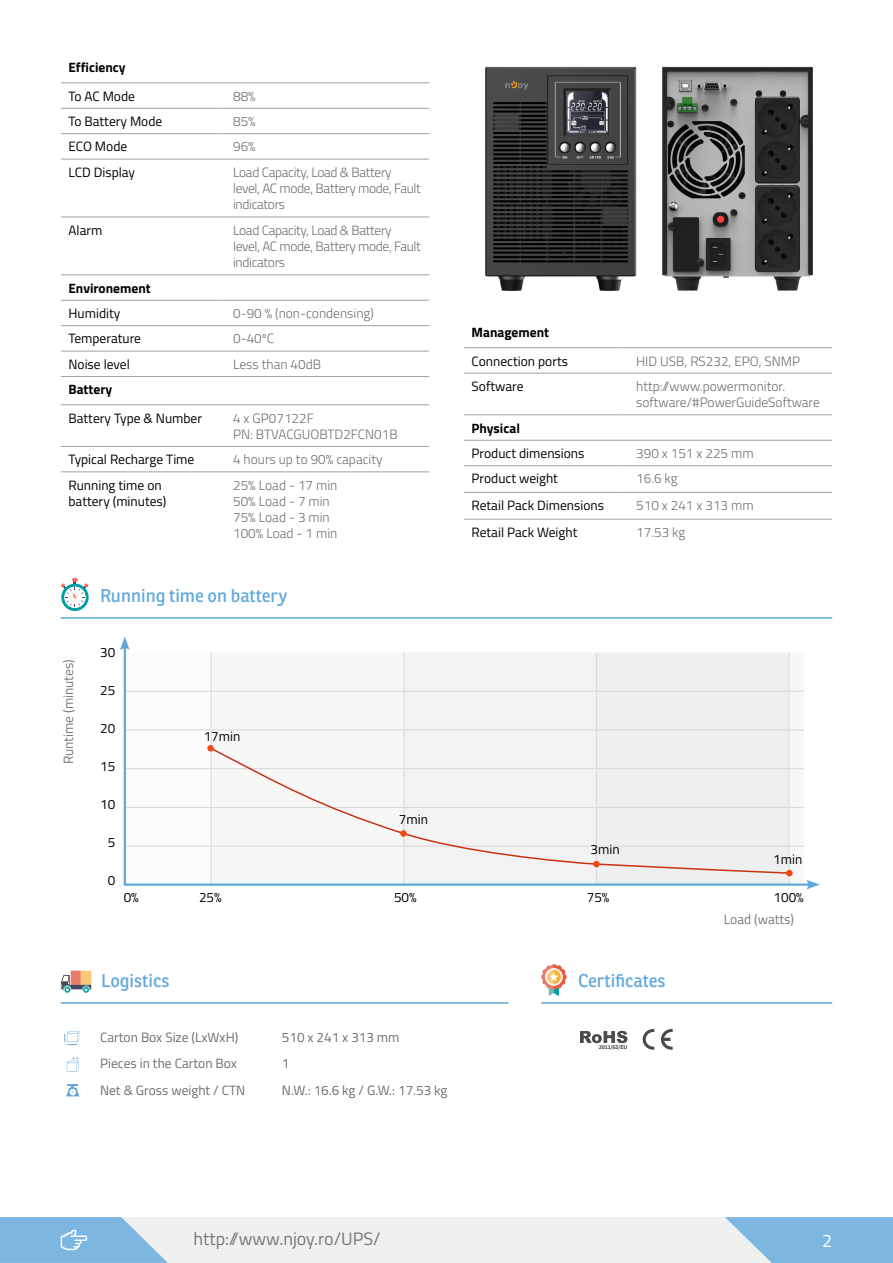
<style>
.page{position:relative;width:893px;height:1263px;background:#fff}
.page>*{position:absolute;margin:0;border:0;box-sizing:border-box;transform-origin:0 0}
.t1{font:18px "Ronnia";color:#61a8dc}
.t2{font:18px "Titillium";color:#777878}
.t3{font:18px "Titillium";color:#fff}
.t4{font:13.5px/16.2px "Titillium";color:#000}
.t5{font:300 13.5px/16.2px "Titillium";color:#6d6e71}
.t6{font:300 13.5px/16.2px "Titillium";letter-spacing:-.025em;color:#6d6e71}
.t7{font:13.5px "Titillium";color:#6d6e71}
.t8{font:700 13.5px "Titillium";color:#000}
.t9{font:13.5px "Titillium";color:#777878}
.t10{font:700 6px "Source Sans Pro";letter-spacing:-.025em;color:#4a4a4d}
</style>
<div class="page">
<div style="left:0;top:1217px;width:893px;height:46px;background:#eff0f0"></div>
<svg style="left:725px;top:1217px;width:168px;height:46px;background:#8dbee2"></svg>
<svg style="left:0;top:1217px;width:168px;height:46px;background:#8fbfe2"></svg>
<img style="left:485px;top:66px;width:152px;height:225px">
<img style="left:662px;top:66px;width:151px;height:225px">
<hr style="left:61px;top:617px;width:771px;height:2px;background:#61a8dc">
<hr style="left:211px;top:652px;width:1px;height:39px;background:#9fa1a4">
<hr style="left:403px;top:652px;width:1px;height:39px;background:#9fa1a4">
<hr style="left:211px;top:691px;width:193px;height:1px;background:#9fa1a4">
<hr style="left:211px;top:692px;width:1px;height:37px;background:#9fa1a4">
<hr style="left:403px;top:692px;width:1px;height:37px;background:#9fa1a4">
<hr style="left:211px;top:729px;width:193px;height:1px;background:#9fa1a4">
<hr style="left:211px;top:730px;width:1px;height:38px;background:#9fa1a4">
<hr style="left:403px;top:730px;width:1px;height:38px;background:#9fa1a4">
<hr style="left:211px;top:847px;width:1px;height:38px;background:#9fa1a4">
<hr style="left:403px;top:847px;width:1px;height:38px;background:#9fa1a4">
<svg style="left:211px;top:746px;width:193px;height:129px"></svg>
<div style="left:207px;top:745px;width:7px;height:6px;background:#f2470f;border-radius:50%"></div>
<div style="left:400px;top:830px;width:7px;height:7px;background:#f2470f;border-radius:50%"></div>
<svg style="left:120px;top:637px;width:91px;height:248px"></svg>
<hr style="left:124px;top:883px;width:686px;height:3px;background:#61a8dc">
<svg style="left:404px;top:652px;width:416px;height:237px"></svg>
<svg style="left:61px;top:578px;width:28px;height:33px"></svg>
<hr style="left:61px;top:274px;width:155px;height:1px;background:#9fa1a4">
<hr style="left:216px;top:274px;width:213px;height:1px;background:#9fa1a4">
<hr style="left:61px;top:217px;width:155px;height:1px;background:#9fa1a4">
<hr style="left:216px;top:217px;width:213px;height:1px;background:#9fa1a4">
<hr style="left:61px;top:376px;width:155px;height:1px;background:#9fa1a4">
<hr style="left:216px;top:376px;width:213px;height:1px;background:#9fa1a4">
<hr style="left:61px;top:159px;width:155px;height:1px;background:#9fa1a4">
<hr style="left:216px;top:159px;width:213px;height:1px;background:#9fa1a4">
<hr style="left:61px;top:404px;width:155px;height:1px;background:#9fa1a4">
<hr style="left:216px;top:404px;width:213px;height:1px;background:#9fa1a4">
<hr style="left:61px;top:446px;width:155px;height:1px;background:#9fa1a4">
<hr style="left:216px;top:446px;width:213px;height:1px;background:#9fa1a4">
<hr style="left:61px;top:471px;width:155px;height:1px;background:#9fa1a4">
<hr style="left:216px;top:471px;width:213px;height:1px;background:#9fa1a4">
<hr style="left:61px;top:300px;width:155px;height:1px;background:#9fa1a4">
<hr style="left:216px;top:300px;width:213px;height:1px;background:#9fa1a4">
<hr style="left:61px;top:325px;width:155px;height:1px;background:#9fa1a4">
<hr style="left:216px;top:325px;width:213px;height:1px;background:#9fa1a4">
<hr style="left:61px;top:351px;width:155px;height:1px;background:#9fa1a4">
<hr style="left:216px;top:351px;width:213px;height:1px;background:#9fa1a4">
<hr style="left:61px;top:82px;width:155px;height:1px;background:#9fa1a4">
<hr style="left:216px;top:82px;width:213px;height:1px;background:#9fa1a4">
<hr style="left:61px;top:108px;width:155px;height:1px;background:#9fa1a4">
<hr style="left:216px;top:108px;width:213px;height:1px;background:#9fa1a4">
<hr style="left:61px;top:133px;width:155px;height:1px;background:#9fa1a4">
<hr style="left:216px;top:133px;width:213px;height:1px;background:#9fa1a4">
<hr style="left:464px;top:465px;width:155px;height:1px;background:#9fa1a4">
<hr style="left:619px;top:465px;width:213px;height:1px;background:#9fa1a4">
<hr style="left:464px;top:492px;width:155px;height:1px;background:#9fa1a4">
<hr style="left:619px;top:492px;width:213px;height:1px;background:#9fa1a4">
<hr style="left:464px;top:519px;width:155px;height:1px;background:#9fa1a4">
<hr style="left:619px;top:519px;width:213px;height:1px;background:#9fa1a4">
<hr style="left:464px;top:414px;width:155px;height:1px;background:#9fa1a4">
<hr style="left:619px;top:414px;width:213px;height:1px;background:#9fa1a4">
<hr style="left:464px;top:347px;width:155px;height:1px;background:#9fa1a4">
<hr style="left:619px;top:347px;width:213px;height:1px;background:#9fa1a4">
<hr style="left:464px;top:373px;width:155px;height:1px;background:#9fa1a4">
<hr style="left:619px;top:373px;width:213px;height:1px;background:#9fa1a4">
<hr style="left:464px;top:440px;width:155px;height:1px;background:#9fa1a4">
<hr style="left:619px;top:440px;width:213px;height:1px;background:#9fa1a4">
<svg style="left:67px;top:1057px;width:12px;height:14px"></svg>
<svg style="left:66px;top:1084px;width:13px;height:12px"></svg>
<svg style="left:64px;top:1031px;width:15px;height:14px"></svg>
<hr style="left:61px;top:1002px;width:448px;height:2px;background:#61a8dc">
<hr style="left:541px;top:1002px;width:291px;height:2px;background:#61a8dc">
<div style="left:71px;top:971px;width:20px;height:14px;background:#fbc876"></div>
<div style="left:71px;top:971px;width:10px;height:14px;background:#e87a6b"></div>
<svg style="left:61px;top:975px;width:30px;height:18px"></svg>
<svg style="left:541px;top:964px;width:26px;height:32px"></svg>
<svg style="left:643px;top:1029px;width:11px;height:21px"></svg>
<svg style="left:661px;top:1029px;width:12px;height:21px"></svg>
<svg style="left:580px;top:1031px;width:47px;height:12px"></svg>
<p class="t8" style="left:68px;top:57px;width:59px">Efficiency</p>
<p class="t4" style="left:68px;top:87px;width:68px">To AC Mode</p>
<p class="t5" style="left:233px;top:87px;width:24px">88%</p>
<p class="t4" style="left:68px;top:113px;width:95px">To Battery Mode</p>
<p class="t5" style="left:233px;top:113px;width:24px">85%</p>
<p class="t4" style="left:68px;top:138px;width:60px">ECO Mode</p>
<p class="t5" style="left:233px;top:138px;width:24px">96%</p>
<p class="t4" style="left:68px;top:163px;width:68px">LCD Display</p>
<p class="t6" style="left:233px;top:163px;width:189px">Load Capacity, Load &amp; Battery level, AC mode, Battery mode, Fault indicators</p>
<p class="t4" style="left:68px;top:221px;width:35px">Alarm</p>
<p class="t6" style="left:233px;top:221px;width:189px">Load Capacity, Load &amp; Battery level, AC mode, Battery mode, Fault indicators</p>
<p class="t8" style="left:68px;top:278px;width:84px">Environement</p>
<p class="t4" style="left:68px;top:305px;width:53px">Humidity</p>
<p class="t5" style="left:233px;top:305px;width:142px">0-90 % (non-condensing)</p>
<p class="t4" style="left:68px;top:330px;width:74px">Temperature</p>
<p class="t5" style="left:233px;top:330px;width:43px">0-40ºC</p>
<p class="t4" style="left:68px;top:355px;width:63px">Noise level</p>
<p class="t5" style="left:233px;top:355px;width:89px">Less than 40dB</p>
<p class="t8" style="left:68px;top:379px;width:45px">Battery</p>
<p class="t4" style="left:68px;top:409px;width:135px">Battery Type &amp; Number</p>
<p class="t5" style="left:233px;top:409px;width:166px">4 x GP07122F<br>PN: BTVACGUOBTD2FCN01B</p>
<p class="t4" style="left:68px;top:451px;width:127px">Typical Recharge Time</p>
<p class="t5" style="left:233px;top:451px;width:151px">4 hours up to 90% capacity</p>
<p class="t4" style="left:68px;top:476px;width:99px">Running time on battery (minutes)</p>
<p class="t5" style="left:233px;top:476px;width:106px">25% Load - 17 min<br>50% Load - 7 min<br>75% Load - 3 min<br>100% Load - 1 min</p>
<p class="t9" style="left:58px;top:764px;width:106px;rotate:-90deg">Runtime (minutes)</p>
<h1 class="t1" style="left:100px;top:584px;width:189px">Running time on battery</h1>
<p class="t4" style="left:100px;top:643px;width:17px">30</p>
<p class="t4" style="left:100px;top:681px;width:17px">25</p>
<p class="t4" style="left:100px;top:719px;width:17px">20</p>
<p class="t4" style="left:100px;top:757px;width:17px">15</p>
<p class="t4" style="left:100px;top:795px;width:17px">10</p>
<p class="t4" style="left:108px;top:833px;width:9px">5</p>
<p class="t4" style="left:108px;top:871px;width:9px">0</p>
<p class="t4" style="left:204px;top:728px;width:38px">17min</p>
<p class="t4" style="left:399px;top:811px;width:31px">7min</p>
<p class="t8" style="left:472px;top:322px;width:79px">Management</p>
<p class="t4" style="left:472px;top:352px;width:98px">Connection ports</p>
<p class="t5" style="left:636px;top:352px;width:165px">HID USB, RS232, EPO, SNMP</p>
<p class="t4" style="left:472px;top:377px;width:53px">Software</p>
<p class="t5" style="left:636px;top:377px;width:185px">http://www.powermonitor. software/#PowerGuideSoftware</p>
<p class="t8" style="left:472px;top:418px;width:50px">Physical</p>
<p class="t4" style="left:472px;top:445px;width:114px">Product dimensions</p>
<p class="t5" style="left:636px;top:445px;width:119px">390 x 151 x 225 mm</p>
<p class="t4" style="left:472px;top:470px;width:88px">Product weight</p>
<p class="t5" style="left:636px;top:470px;width:43px">16.6 kg</p>
<p class="t4" style="left:472px;top:497px;width:134px">Retail Pack Dimensions</p>
<p class="t5" style="left:636px;top:497px;width:119px">510 x 241 x 313 mm</p>
<p class="t4" style="left:472px;top:523px;width:107px">Retail Pack Weight</p>
<p class="t5" style="left:636px;top:523px;width:51px">17.53 kg</p>
<p class="t4" style="left:591px;top:841px;width:31px">3min</p>
<p class="t4" style="left:773px;top:850px;width:31px">1min</p>
<p class="t4" style="left:124px;top:888px;width:17px">0%</p>
<p class="t4" style="left:199px;top:888px;width:24px">25%</p>
<p class="t4" style="left:394px;top:888px;width:24px">50%</p>
<p class="t4" style="left:587px;top:888px;width:24px">75%</p>
<p class="t4" style="left:774px;top:888px;width:32px">100%</p>
<p class="t9" style="left:724px;top:909px;width:72px">Load (watts)</p>
<h1 class="t1" style="left:101px;top:969px;width:70px">Logistics</h1>
<h1 class="t1" style="left:578px;top:969px;width:89px">Certificates</h1>
<p class="t7" style="left:100px;top:1027px;width:140px">Carton Box Size (LxWxH)</p>
<p class="t7" style="left:282px;top:1027px;width:119px">510 x 241 x 313 mm</p>
<p class="t10" style="left:599px;top:1043px;width:30px">2011/65/EU</p>
<p class="t7" style="left:100px;top:1054px;width:138px">Pieces in the Carton Box</p>
<p class="t7" style="left:282px;top:1054px;width:9px">1</p>
<p class="t7" style="left:100px;top:1080px;width:147px">Net &amp; Gross weight / CTN</p>
<p class="t7" style="left:282px;top:1080px;width:167px">N.W.: 16.6 kg / G.W.: 17.53 kg</p>
<h1 class="t2" style="left:193px;top:1225px;width:189px">http://www.njoy.ro/UPS/</h1>
<h1 class="t3" style="left:822px;top:1227px;width:12px">2</h1>
</div>
